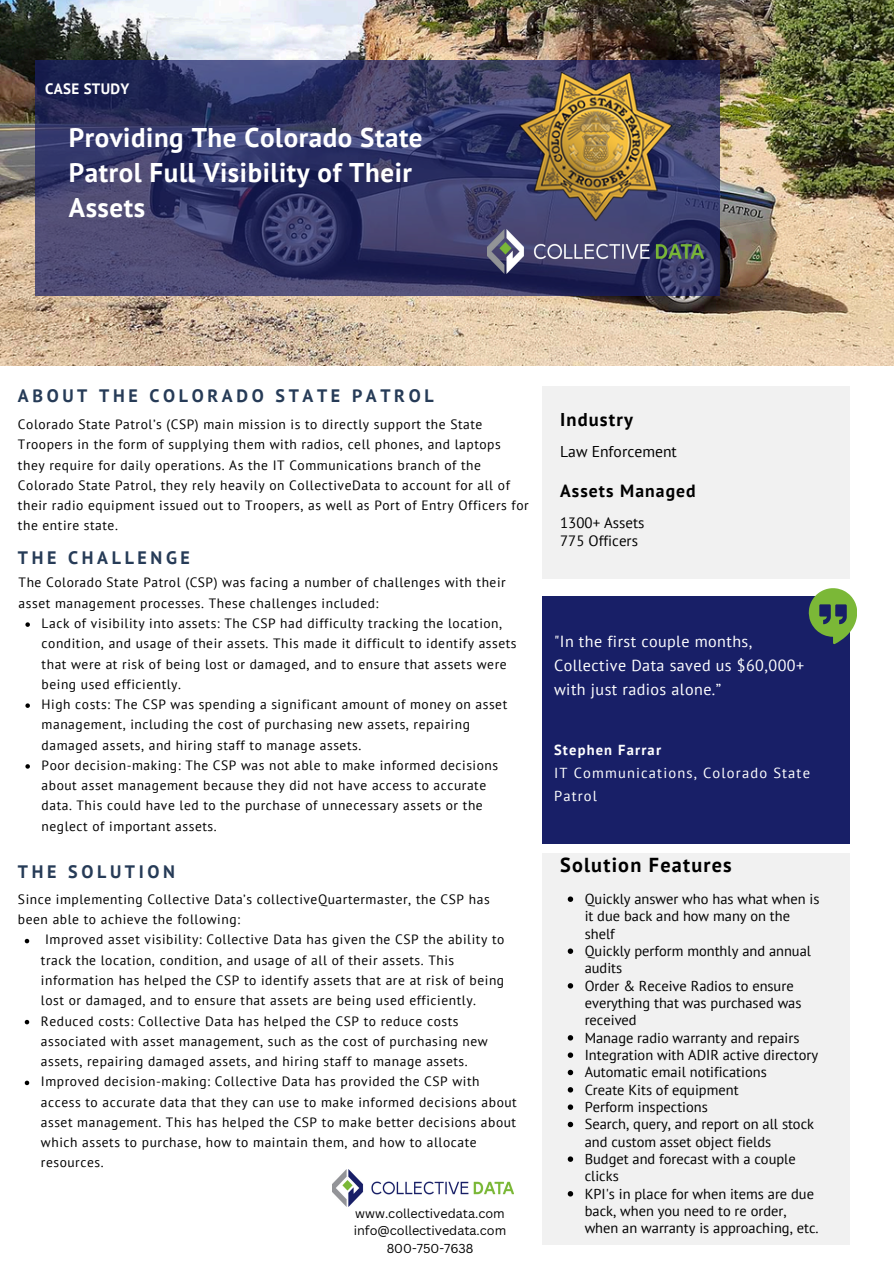
<style>
.page{position:relative;width:894px;height:1264px;background:#fff}
.page>*{position:absolute;margin:0;border:0;box-sizing:border-box;transform-origin:0 0}
.t1{font:700 27px/34.8px "PT Sans";letter-spacing:.02em;color:#fff}
.t2{font:700 20.25px "PT Sans";letter-spacing:.06em;color:#000}
.t3{font:700 18.45px "PT Sans";letter-spacing:.06em;color:#000}
.t4{font:700 18px "PT Sans";letter-spacing:.2em;color:#263b57}
.t5{font:700 17.7px "PT Sans";letter-spacing:.06em;color:#000}
.t6{font:16.05px/23.7px "PT Sans";letter-spacing:.025em;color:#fff}
.t7{font:15.6px "PT Sans";color:#000}
.t8{font:15px "PT Sans";color:#000}
.t9{font:700 15px "PT Sans";letter-spacing:.02em;color:#fff}
.t10{font:14.55px/22.8px "PT Sans";letter-spacing:.08em;color:#fff}
.t11{font:700 14.55px "PT Sans";letter-spacing:.08em;color:#fff}
.t12{font:14.4px/17.2px "PT Sans";color:#000}
.t13{font:13.5px/20.2px "PT Sans";letter-spacing:.04em;color:#000}
.t14{font:12.6px "Canva Sans";color:#000}
</style>
<div class="page">
<div style="left:542px;top:386px;width:307px;height:193px;background:#f1f1f1"></div>
<div style="left:542px;top:597px;width:307px;height:247px;background:#181f67"></div>
<svg style="left:808px;top:588px;width:48px;height:56px"></svg>
<img style="left:0;top:0;width:893px;height:366px">
<svg style="left:35px;top:60px;width:684px;height:236px;background:#373968"></svg>
<img style="left:487px;top:230px;width:216px;height:44px">
<div style="left:542px;top:853px;width:307px;height:391px;background:#f1f1f1"></div>
<img style="left:332px;top:1169px;width:181px;height:37px">
<img style="left:519px;top:71px;width:152px;height:150px">
<svg style="left:25px;top:622px;width:5px;height:5px"></svg>
<svg style="left:25px;top:703px;width:5px;height:5px"></svg>
<svg style="left:25px;top:764px;width:5px;height:4px"></svg>
<svg style="left:25px;top:938px;width:4px;height:5px"></svg>
<svg style="left:25px;top:1019px;width:4px;height:5px"></svg>
<svg style="left:25px;top:1080px;width:4px;height:5px"></svg>
<svg style="left:567px;top:896px;width:6px;height:5px"></svg>
<svg style="left:567px;top:948px;width:6px;height:5px"></svg>
<svg style="left:567px;top:983px;width:6px;height:5px"></svg>
<svg style="left:567px;top:1035px;width:6px;height:5px"></svg>
<svg style="left:567px;top:1052px;width:6px;height:5px"></svg>
<svg style="left:567px;top:1069px;width:6px;height:6px"></svg>
<svg style="left:567px;top:1087px;width:6px;height:5px"></svg>
<svg style="left:567px;top:1104px;width:6px;height:5px"></svg>
<svg style="left:567px;top:1121px;width:6px;height:6px"></svg>
<svg style="left:567px;top:1156px;width:6px;height:5px"></svg>
<svg style="left:567px;top:1191px;width:6px;height:5px"></svg>
<p class="t9" style="left:45px;top:79px;width:86px">CASE STUDY</p>
<h3 class="t1" style="left:69px;top:119px;width:355px">Providing The Colorado State<br>Patrol Full Visibility of Their<br>Assets</h3>
<p class="t4" style="left:18px;top:384px;width:417px">ABOUT THE COLORADO STATE PATROL</p>
<p class="t13" style="left:18px;top:414px;width:512px">Colorado State Patrol’s (CSP) main mission is to directly support the State Troopers in the form of supplying them with radios, cell phones, and laptops they require for daily operations. As the IT Communications branch of the Colorado State Patrol, they rely heavily on CollectiveData to account for all of their radio equipment issued out to Troopers, as well as Port of Entry Officers for the entire state.</p>
<p class="t4" style="left:18px;top:545px;width:173px">THE CHALLENGE</p>
<p class="t13" style="left:19px;top:572px;width:488px">The Colorado State Patrol (CSP) was facing a number of challenges with their asset management processes. These challenges included:</p>
<p class="t13" style="left:42px;top:613px;width:476px">Lack of visibility into assets: The CSP had difficulty tracking the location, condition, and usage of their assets. This made it difficult to identify assets that were at risk of being lost or damaged, and to ensure that assets were being used efficiently.</p>
<p class="t13" style="left:42px;top:694px;width:467px">High costs: The CSP was spending a significant amount of money on asset management, including the cost of purchasing new assets, repairing damaged assets, and hiring staff to manage assets.</p>
<p class="t13" style="left:42px;top:754px;width:458px">Poor decision-making: The CSP was not able to make informed decisions about asset management because they did not have access to accurate data. This could have led to the purchase of unnecessary assets or the neglect of important assets.</p>
<p class="t4" style="left:18px;top:859px;width:158px">THE SOLUTION</p>
<h2 class="t13" style="left:18px;top:888px;width:473px">Since implementing Collective Data’s collectiveQuartermaster, the CSP has been able to achieve the following:</h2>
<p class="t13" style="left:41px;top:929px;width:465px;text-indent:4px">Improved asset visibility: Collective Data has given the CSP the ability to track the location, condition, and usage of all of their assets. This information has helped the CSP to identify assets that are at risk of being lost or damaged, and to ensure that assets are being used efficiently.</p>
<h2 class="t13" style="left:41px;top:1010px;width:448px">Reduced costs: Collective Data has helped the CSP to reduce costs associated with asset management, such as the cost of purchasing new assets, repairing damaged assets, and hiring staff to manage assets.</h2>
<p class="t13" style="left:41px;top:1071px;width:477px">Improved decision-making: Collective Data has provided the CSP with access to accurate data that they can use to make informed decisions about asset management. This has helped the CSP to make better decisions about which assets to purchase, how to maintain them, and how to allocate resources.</p>
<p class="t14" style="left:355px;top:1204px;width:151px">www.collectivedata.com</p>
<p class="t14" style="left:353px;top:1221px;width:154px">info@collectivedata.com</p>
<p class="t14" style="left:386px;top:1239px;width:88px">800-750-7638</p>
<p class="t3" style="left:560px;top:407px;width:74px">Industry</p>
<p class="t7" style="left:560px;top:441px;width:118px">Law Enforcement</p>
<p class="t5" style="left:560px;top:479px;width:137px">Assets Managed</p>
<h3 class="t8" style="left:560px;top:512px;width:86px">1300+ Assets</h3>
<p class="t8" style="left:560px;top:530px;width:79px">775 Officers</p>
<p class="t6" style="left:554px;top:629px;width:251px">"In the first couple months,<br>Collective Data saved us $60,000+ with just radios alone.”</p>
<h3 class="t11" style="left:554px;top:740px;width:108px">Stephen Farrar</h3>
<p class="t10" style="left:554px;top:761px;width:257px">IT Communications, Colorado State<br>Patrol</p>
<p class="t2" style="left:560px;top:850px;width:173px">Solution Features</p>
<p class="t12" style="left:584px;top:890px;width:236px">Quickly answer who has what when is it due back and how many on the shelf</p>
<p class="t12" style="left:584px;top:942px;width:228px">Quickly perform monthly and annual audits</p>
<h6 class="t12" style="left:584px;top:976px;width:218px">Order &amp; Receive Radios to ensure everything that was purchased was received</h6>
<p class="t12" style="left:584px;top:1028px;width:216px">Manage radio warranty and repairs</p>
<h2 class="t12" style="left:584px;top:1046px;width:235px">Integration with ADIR active directory</h2>
<p class="t12" style="left:584px;top:1063px;width:183px">Automatic email notifications</p>
<p class="t12" style="left:584px;top:1080px;width:155px">Create Kits of equipment</p>
<p class="t12" style="left:584px;top:1098px;width:125px">Perform inspections</p>
<p class="t12" style="left:584px;top:1115px;width:231px">Search, query, and report on all stock and custom asset object fields</p>
<p class="t12" style="left:584px;top:1149px;width:212px">Budget and forecast with a couple clicks</p>
<p class="t12" style="left:584px;top:1184px;width:235px">KPI's in place for when items are due back, when you need to re order, when an warranty is approaching, etc.</p>
</div>
